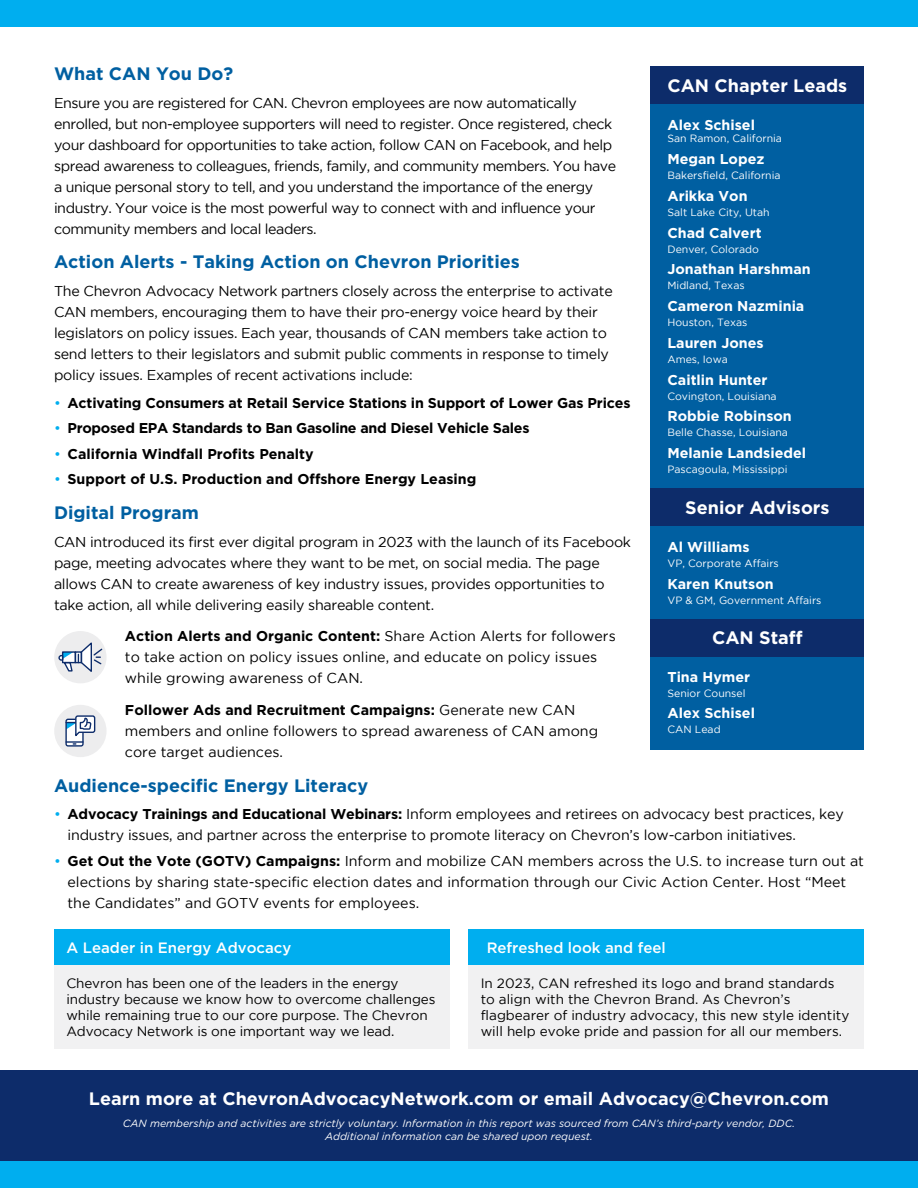
<style>
.page{position:relative;width:918px;height:1188px;background:#fff}
.page>*{position:absolute;margin:0;border:0;box-sizing:border-box;transform-origin:0 0}
.t1{font:700 18px "Gotham";color:#005fa1}
.t2{font:700 18px "Gotham";color:#fff}
.t3{font:500 15px "Gotham";color:#fff}
.t4{font:14.25px/21px "Gotham";letter-spacing:-.02em;color:#000}
.t5{font:14.25px/21px "Gotham";color:#000}
.t6{font:700 14.25px "Gotham";letter-spacing:-.01em;color:#000}
.t7{font:700 14.25px "Gotham";color:#fff}
.t8{font:13.5px/16.2px "Gotham";color:#000}
.t9{font:10.5px "Gotham";color:#fff}
.t10{font:italic 10.5px/12.6px "Gotham";color:#fff;text-align:center}
.s1{font-weight:400;color:#00aeef}
.s2{font-weight:700}
.s3{color:#00aeef}
</style>
<div class="page">
<div style="left:0;top:0;width:918px;height:27px;background:#00aeef"></div>
<div style="left:0;top:1161px;width:918px;height:27px;background:#00aeef"></div>
<div style="left:651px;top:67px;width:213px;height:683px;background:#005fa1"></div>
<div style="left:651px;top:67px;width:213px;height:37px;background:#0d2c6a"></div>
<div style="left:651px;top:489px;width:213px;height:37px;background:#0d2c6a"></div>
<div style="left:651px;top:619px;width:213px;height:37px;background:#0d2c6a"></div>
<div style="left:54px;top:705px;width:53px;height:52px;background:#ededee;border-radius:50%"></div>
<svg style="left:65px;top:715px;width:31px;height:32px"></svg>
<div style="left:54px;top:631px;width:53px;height:52px;background:#ededee;border-radius:50%"></div>
<svg style="left:58px;top:641px;width:46px;height:31px"></svg>
<div style="left:54px;top:929px;width:396px;height:120px;background:#f1f1f2"></div>
<div style="left:54px;top:929px;width:396px;height:36px;background:#00aeef"></div>
<div style="left:468px;top:929px;width:396px;height:120px;background:#f1f1f2"></div>
<div style="left:468px;top:929px;width:396px;height:36px;background:#00aeef"></div>
<div style="left:0;top:1070px;width:918px;height:91px;background:#0d2c6a"></div>
<p class="t1" style="left:54px;top:63px;width:181px">What CAN You Do?</p>
<p class="t4" style="left:54px;top:92px;width:564px">Ensure you are registered for CAN. Chevron employees are now automatically enrolled, but non-employee supporters will need to register. Once registered, check your dashboard for opportunities to take action, follow CAN on Facebook, and help spread awareness to colleagues, friends, family, and community members. You have a unique personal story to tell, and you understand the importance of the energy industry. Your voice is the most powerful way to connect with and influence your community members and local leaders.</p>
<p class="t1" style="left:54px;top:251px;width:467px">Action Alerts - Taking Action on Chevron Priorities</p>
<p class="t4" style="left:54px;top:280px;width:560px">The Chevron Advocacy Network partners closely across the enterprise to activate CAN members, encouraging them to have their pro-energy voice heard by their legislators on policy issues. Each year, thousands of CAN members take action to send letters to their legislators and submit public comments in response to timely policy issues. Examples of recent activations include:</p>
<p class="t6" style="left:54px;top:394px;width:578px"><span class="s1">•</span> Activating Consumers at Retail Service Stations in Support of Lower Gas Prices</p>
<p class="t6" style="left:54px;top:420px;width:477px"><span class="s1">•</span> Proposed EPA Standards to Ban Gasoline and Diesel Vehicle Sales</p>
<p class="t6" style="left:54px;top:446px;width:261px"><span class="s1">•</span> California Windfall Profits Penalty</p>
<p class="t6" style="left:54px;top:471px;width:424px"><span class="s1">•</span> Support of U.S. Production and Offshore Energy Leasing</p>
<p class="t1" style="left:54px;top:502px;width:146px">Digital Program</p>
<p class="t4" style="left:54px;top:531px;width:579px">CAN introduced its first ever digital program in 2023 with the launch of its Facebook page, meeting advocates where they want to be met, on social media. The page allows CAN to create awareness of key industry issues, provides opportunities to take action, all while delivering easily shareable content.</p>
<p class="t5" style="left:125px;top:626px;width:492px"><span class="s2">Action Alerts and Organic Content:</span> Share Action Alerts for followers to take action on policy issues online, and educate on policy issues while growing awareness of CAN.</p>
<p class="t5" style="left:125px;top:699px;width:475px"><span class="s2">Follower Ads and Recruitment Campaigns:</span> Generate new CAN members and online followers to spread awareness of CAN among core target audiences.</p>
<p class="t2" style="left:667px;top:75px;width:181px">CAN Chapter Leads</p>
<p class="t7" style="left:667px;top:117px;width:89px">Alex Schisel</p>
<p class="t9" style="left:667px;top:133px;width:116px">San Ramon, California</p>
<p class="t7" style="left:667px;top:151px;width:98px">Megan Lopez</p>
<p class="t9" style="left:667px;top:170px;width:115px">Bakersfield, California</p>
<p class="t7" style="left:667px;top:188px;width:82px">Arikka Von</p>
<p class="t9" style="left:667px;top:206px;width:104px">Salt Lake City, Utah</p>
<p class="t7" style="left:667px;top:224px;width:96px">Chad Calvert</p>
<p class="t9" style="left:667px;top:243px;width:93px">Denver, Colorado</p>
<p class="t7" style="left:667px;top:261px;width:145px">Jonathan Harshman</p>
<p class="t9" style="left:667px;top:280px;width:79px">Midland, Texas</p>
<p class="t7" style="left:667px;top:298px;width:138px">Cameron Nazminia</p>
<p class="t9" style="left:667px;top:317px;width:82px">Houston, Texas</p>
<p class="t7" style="left:667px;top:335px;width:98px">Lauren Jones</p>
<p class="t9" style="left:667px;top:353px;width:62px">Ames, Iowa</p>
<p class="t7" style="left:667px;top:371px;width:102px">Caitlin Hunter</p>
<p class="t9" style="left:667px;top:390px;width:111px">Covington, Louisiana</p>
<p class="t7" style="left:667px;top:408px;width:126px">Robbie Robinson</p>
<p class="t9" style="left:667px;top:427px;width:122px">Belle Chasse, Louisiana</p>
<p class="t7" style="left:667px;top:445px;width:140px">Melanie Landsiedel</p>
<p class="t9" style="left:667px;top:464px;width:122px">Pascagoula, Mississippi</p>
<p class="t2" style="left:685px;top:497px;width:146px">Senior Advisors</p>
<p class="t7" style="left:667px;top:539px;width:84px">Al Williams</p>
<p class="t9" style="left:667px;top:557px;width:113px">VP, Corporate Affairs</p>
<p class="t7" style="left:667px;top:575px;width:108px">Karen Knutson</p>
<p class="t9" style="left:667px;top:594px;width:156px">VP &amp; GM, Government Affairs</p>
<p class="t2" style="left:712px;top:627px;width:92px">CAN Staff</p>
<p class="t7" style="left:667px;top:669px;width:84px">Tina Hymer</p>
<p class="t9" style="left:667px;top:688px;width:80px">Senior Counsel</p>
<p class="t7" style="left:667px;top:705px;width:89px">Alex Schisel</p>
<p class="t9" style="left:667px;top:724px;width:55px">CAN Lead</p>
<p class="t1" style="left:54px;top:775px;width:316px">Audience-specific Energy Literacy</p>
<p class="t4" style="left:67px;top:804px;width:778px;text-indent:-13px"><span class="s3">•</span> <span class="s2">Advocacy Trainings and Educational Webinars:</span> Inform employees and retirees on advocacy best practices, key industry issues, and partner across the enterprise to promote literacy on Chevron’s low-carbon initiatives.</p>
<p class="t5" style="left:67px;top:850px;width:798px;text-indent:-13px"><span class="s3">•</span> <span class="s2">Get Out the Vote (GOTV) Campaigns:</span> Inform and mobilize CAN members across the U.S. to increase turn out at elections by sharing state-specific election dates and information through our Civic Action Center. Host “Meet the Candidates” and GOTV events for employees.</p>
<p class="t3" style="left:66px;top:939px;width:227px">A Leader in Energy Advocacy</p>
<p class="t8" style="left:66px;top:974px;width:370px">Chevron has been one of the leaders in the energy industry because we know how to overcome challenges while remaining true to our core purpose. The Chevron Advocacy Network is one important way we lead.</p>
<p class="t3" style="left:487px;top:939px;width:181px">Refreshed look and feel</p>
<p class="t8" style="left:481px;top:974px;width:370px">In 2023, CAN refreshed its logo and brand standards to align with the Chevron Brand. As Chevron’s flagbearer of industry advocacy, this new style identity will help evoke pride and passion for all our members.</p>
<p class="t2" style="left:89px;top:1088px;width:742px">Learn more at ChevronAdvocacyNetwork.com or email Advocacy@Chevron.com</p>
<p class="t10" style="left:123px;top:1117px;width:674px">CAN membership and activities are strictly voluntary. Information in this report was sourced from CAN’s third-party vendor, DDC.<br>Additional information can be shared upon request.</p>
</div>
